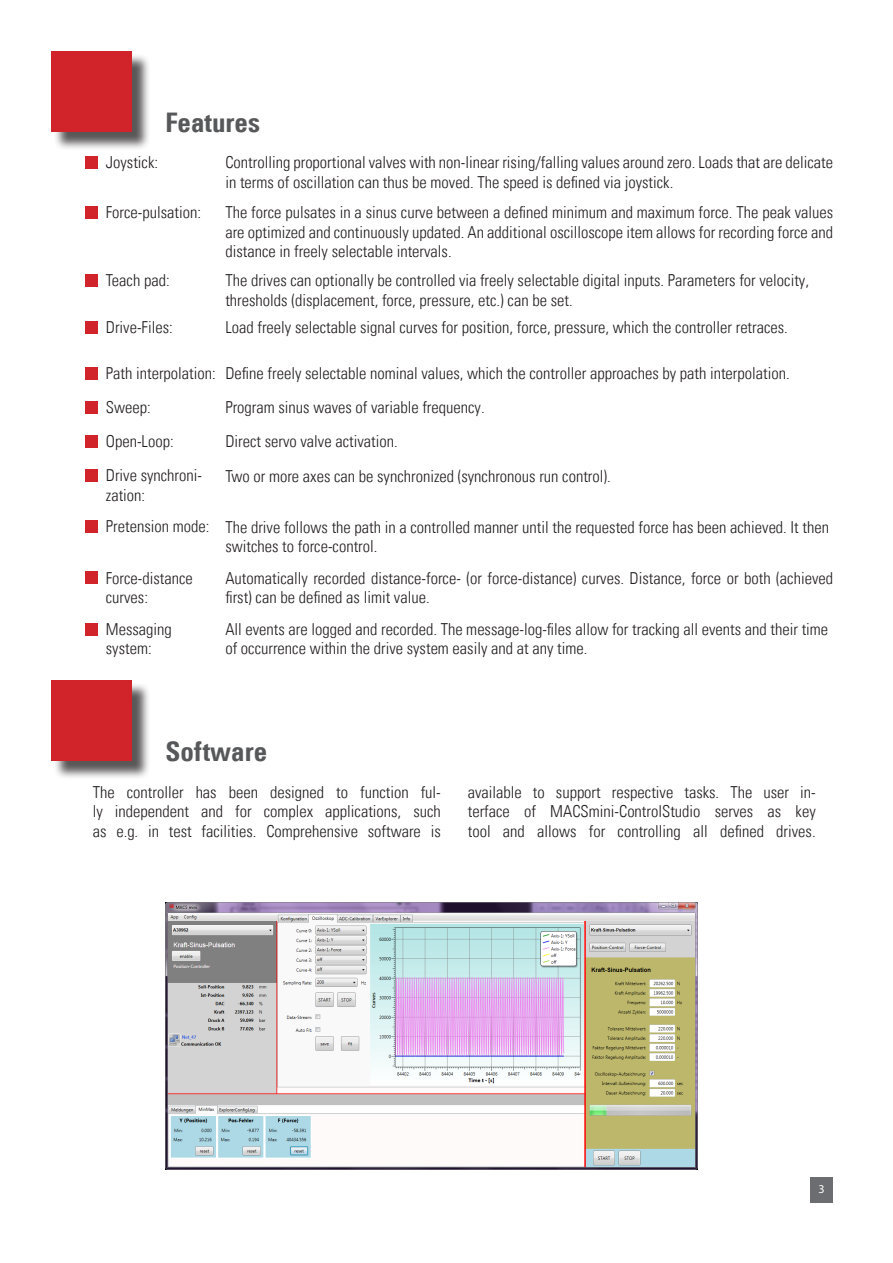
<style>
.page{position:relative;width:893px;height:1263px;background:#fff}
.page>*{position:absolute;margin:0;border:0;box-sizing:border-box;transform-origin:0 0}
.t1{font:27px "Univers Com 67 Bold Cond";color:#57585a}
.t2{font:16.5px/19.8px "Univers Com 47 Light Cond";color:#231f20}
.t3{font:12px "Myriad Pro";color:#fff}
</style>
<div class="page">
<div style="left:85px;top:435px;width:13px;height:13px;background:#d1232a"></div>
<div style="left:53px;top:53px;width:97px;height:97px;background:#231f20;opacity:.75"></div>
<div style="left:51px;top:51px;width:81px;height:81px;background:#d1232a"></div>
<div style="left:85px;top:274px;width:13px;height:13px;background:#d1232a"></div>
<div style="left:85px;top:321px;width:13px;height:12px;background:#d1232a"></div>
<div style="left:85px;top:367px;width:13px;height:13px;background:#d1232a"></div>
<div style="left:85px;top:401px;width:13px;height:13px;background:#d1232a"></div>
<div style="left:85px;top:469px;width:13px;height:13px;background:#d1232a"></div>
<div style="left:85px;top:521px;width:13px;height:12px;background:#d1232a"></div>
<div style="left:85px;top:572px;width:13px;height:12px;background:#d1232a"></div>
<div style="left:85px;top:623px;width:13px;height:12px;background:#d1232a"></div>
<img style="left:166px;top:902px;width:532px;height:268px">
<div style="left:810px;top:1177px;width:23px;height:25px;background:#6c6d70"></div>
<div style="left:53px;top:683px;width:97px;height:97px;background:#231f20;opacity:.75"></div>
<div style="left:51px;top:680px;width:81px;height:81px;background:#d1232a"></div>
<div style="left:85px;top:156px;width:13px;height:13px;background:#d1232a"></div>
<div style="left:85px;top:206px;width:13px;height:13px;background:#d1232a"></div>
<h1 class="t1" style="left:166px;top:106px;width:96px">Features</h1>
<p class="t2" style="left:225px;top:153px;width:609px">Controlling proportional valves with non-linear rising/falling values around zero. Loads that are delicate in terms of oscillation can thus be moved. The speed is defined via joystick.</p>
<p class="t2" style="left:106px;top:153px;width:54px">Joystick:</p>
<p class="t2" style="left:106px;top:202px;width:97px">Force-pulsation:</p>
<p class="t2" style="left:225px;top:202px;width:609px;text-align:justify">The force pulsates in a sinus curve between a defined minimum and maximum force. The peak values are optimized and continuously updated. An additional oscilloscope item allows for recording force and distance in freely selectable intervals.</p>
<p class="t2" style="left:106px;top:270px;width:65px">Teach pad:</p>
<p class="t2" style="left:106px;top:317px;width:68px">Drive-Files:</p>
<p class="t2" style="left:106px;top:357px;width:111px;line-height:34px">Path interpolation:<br>Sweep:</p>
<p class="t2" style="left:106px;top:432px;width:69px">Open-Loop:</p>
<p class="t2" style="left:106px;top:466px;width:98px">Drive synchroni&shy;zation:</p>
<p class="t2" style="left:106px;top:517px;width:105px">Pretension mode:</p>
<p class="t2" style="left:106px;top:568px;width:89px">Force-distance curves:</p>
<p class="t2" style="left:106px;top:619px;width:67px">Messaging system:</p>
<p class="t2" style="left:225px;top:270px;width:585px">The drives can optionally be controlled via freely selectable digital inputs. Parameters for velocity, thresholds (displacement, force, pressure, etc.) can be set.</p>
<p class="t2" style="left:225px;top:317px;width:564px">Load freely selectable signal curves for position, force, pressure, which the controller retraces.</p>
<p class="t2" style="left:225px;top:357px;width:566px;line-height:34px">Define freely selectable nominal values, which the controller approaches by path interpolation.<br>Program sinus waves of variable frequency.<br>Direct servo valve activation.<br>Two or more axes can be synchronized (synchronous run control).</p>
<p class="t2" style="left:225px;top:517px;width:605px">The drive follows the path in a controlled manner until the requested force has been achieved. It then switches to force-control.</p>
<p class="t2" style="left:225px;top:568px;width:609px">Automatically recorded distance-force- (or force-distance) curves. Distance, force or both (achieved first) can be defined as limit value.</p>
<p class="t2" style="left:225px;top:619px;width:604px">All events are logged and recorded. The message-log-files allow for tracking all events and their time of occurrence within the drive system easily and at any time.</p>
<h1 class="t1" style="left:166px;top:735px;width:103px">Software</h1>
<p class="t2" style="left:93px;top:782px;width:350px;text-align:justify">The controller has been designed to function ful&shy;ly independent and for complex applications, such as e.g. in test facilities. Comprehensive software is</p>
<p class="t2" style="left:468px;top:782px;width:350px;text-align:justify">available to support respective tasks. The user in&shy;terface of MACSmini-ControlStudio serves as key tool and allows for controlling all defined drives.</p>
<p class="t3" style="left:818px;top:1181px;width:8px">3</p>
</div>
